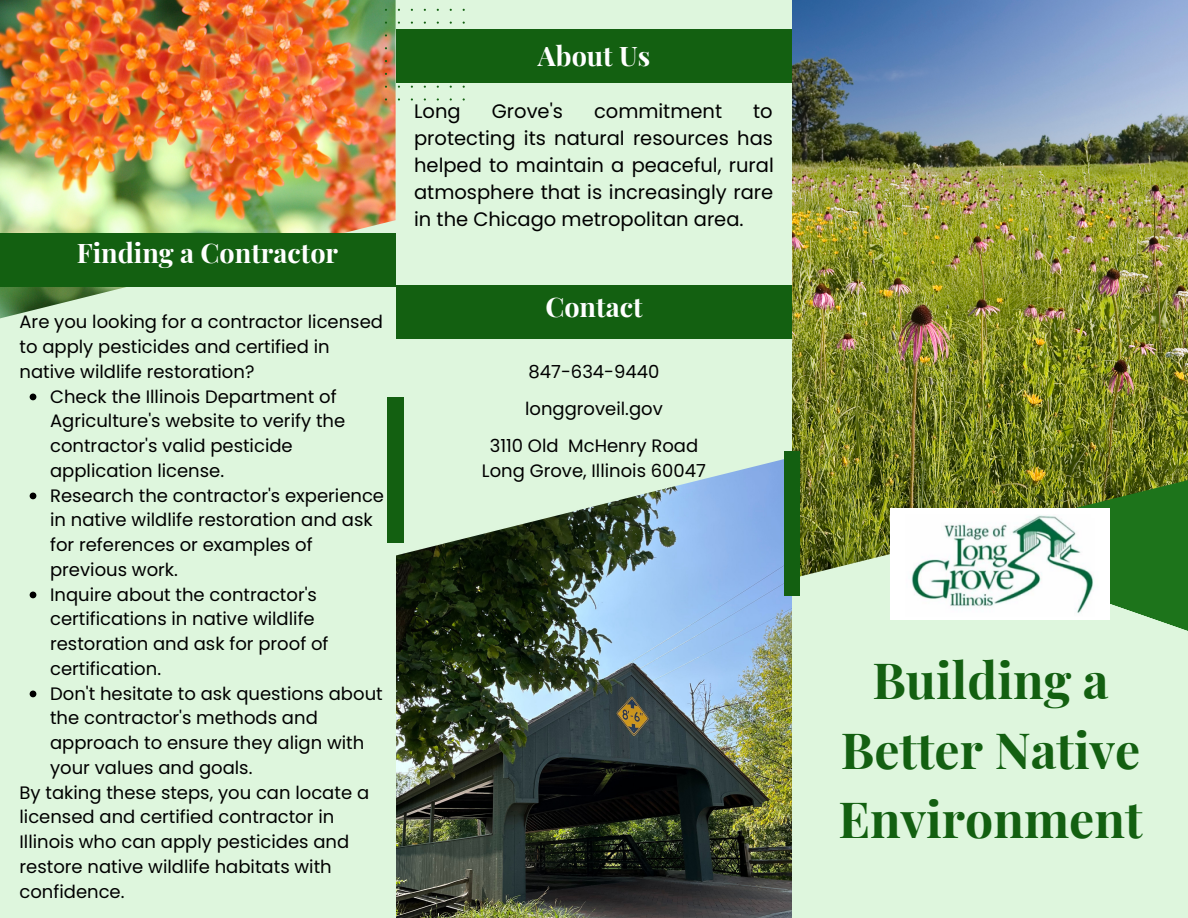
<style>
.page{position:relative;width:1188px;height:918px;background:#def6dd}
.page>*{position:absolute;margin:0;border:0;box-sizing:border-box;transform-origin:0 0}
.t1{font:700 49.95px/69.8px "Playfair Display";color:#136011;text-align:center}
.t2{font:700 27px "Playfair Display";color:#fff}
.t3{font:19.5px/27px "Poppins";color:#000;text-align:justify}
.t4{font:18px/24.8px "Poppins";color:#000}
</style>
<div class="page">
<svg style="left:900px;top:578px;width:288px;height:53px"></svg>
<img style="left:792px;top:0;width:396px;height:578px">
<img style="left:396px;top:457px;width:396px;height:461px">
<div style="left:396px;top:29px;width:396px;height:54px;background:#136011"></div>
<div style="left:396px;top:285px;width:396px;height:54px;background:#136011"></div>
<div style="left:784px;top:451px;width:16px;height:145px;background:#136011"></div>
<img style="left:0;top:0;width:396px;height:318px">
<div style="left:0;top:233px;width:396px;height:54px;background:#136011"></div>
<div style="left:388px;top:398px;width:15px;height:145px;background:#136011"></div>
<svg style="left:385px;top:0;width:80px;height:101px"></svg>
<img style="left:891px;top:509px;width:218px;height:110px">
<svg style="left:30px;top:394px;width:6px;height:6px"></svg>
<svg style="left:30px;top:493px;width:6px;height:6px"></svg>
<svg style="left:30px;top:592px;width:6px;height:6px"></svg>
<svg style="left:30px;top:691px;width:6px;height:6px"></svg>
<p class="t2" style="left:77px;top:234px;width:263px">Finding a Contractor</p>
<p class="t4" style="left:20px;top:310px;width:365px">Are you looking for a contractor licensed to apply pesticides and certified in native wildlife restoration?</p>
<p class="t4" style="left:50px;top:384px;width:297px">Check the Illinois Department of<br>Agriculture's website to verify the contractor's valid pesticide application license.</p>
<p class="t4" style="left:50px;top:483px;width:336px">Research the contractor's experience in native wildlife restoration and ask for references or examples of previous work.</p>
<p class="t4" style="left:50px;top:582px;width:280px">Inquire about the contractor's certifications in native wildlife restoration and ask for proof of certification.</p>
<p class="t4" style="left:50px;top:681px;width:334px">Don't hesitate to ask questions about the contractor's methods and approach to ensure they align with your values and goals.</p>
<p class="t4" style="left:20px;top:780px;width:351px">By taking these steps, you can locate a licensed and certified contractor in Illinois who can apply pesticides and restore native wildlife habitats with confidence.</p>
<p class="t2" style="left:538px;top:37px;width:114px">About Us</p>
<p class="t3" style="left:414px;top:98px;width:48px">Long</p>
<p class="t3" style="left:492px;top:98px;width:73px">Grove's</p>
<p class="t3" style="left:594px;top:98px;width:130px">commitment</p>
<p class="t3" style="left:414px;top:98px;width:361px;text-indent:339px">to protecting its natural resources has helped to maintain a peaceful, rural atmosphere that is increasingly rare in the Chicago metropolitan area.</p>
<p class="t2" style="left:545px;top:288px;width:99px">Contact</p>
<p class="t4" style="left:529px;top:359px;width:132px">847-634-9440</p>
<p class="t4" style="left:525px;top:396px;width:139px">longgroveil.gov</p>
<p class="t4" style="left:490px;top:434px;width:210px">3110 Old McHenry Road</p>
<p class="t4" style="left:482px;top:458px;width:226px">Long Grove, Illinois 60047</p>
<p class="t1" style="left:839px;top:643px;width:306px">Building a<br>Better Native<br>Environment</p>
</div>
